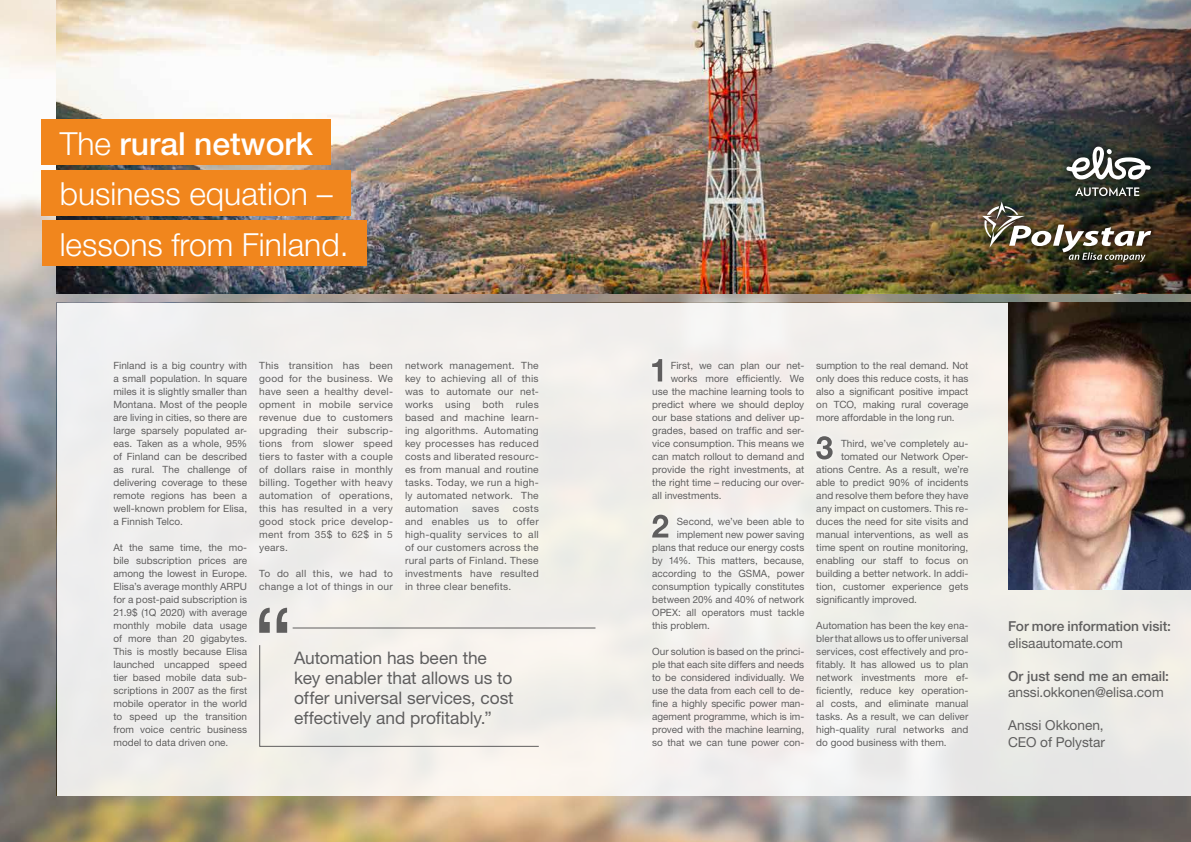
<style>
.page{position:relative;width:1191px;height:842px;background:#fff}
.page>*{position:absolute;margin:0;border:0;box-sizing:border-box;transform-origin:0 0}
.t1{font:300 31.9px "Helvetica Neue LT";color:#fff}
.t2{font:500 31.9px "Helvetica Neue LT";color:#fff}
.t3{font:17.3px/20px "Helvetica Neue LT";letter-spacing:-.005em;color:#5f5e5e}
.t4{font:13.7px/16.6px "Helvetica Neue LT";letter-spacing:-.005em;color:#5f5e5e}
.t5{font:500 13.7px "Helvetica Neue LT";color:#5f5e5e}
.t6{font:10px/13px "Helvetica Neue LT";letter-spacing:.005em;color:#5f5e5e;text-align:justify}
.t7{font:10px/13px "Helvetica Neue LT";letter-spacing:.025em;color:#5f5e5e}
.s1{font-weight:300}
</style>
<div class="page">
<img style="left:0;top:0;width:1191px;height:842px">
<div style="left:57px;top:303px;width:1134px;height:492px;background:#f1efec"></div>
<img style="left:57px;top:0;width:1134px;height:294px">
<img style="left:260px;top:0;width:931px;height:293px">
<div style="left:975px;top:196px;width:183px;height:73px;background:#000;opacity:.75"></div>
<img style="left:982px;top:202px;width:169px;height:60px">
<div style="left:1060px;top:140px;width:96px;height:63px;background:#000;opacity:.75"></div>
<svg style="left:1075px;top:187px;width:64px;height:9px"></svg>
<svg style="left:1066px;top:147px;width:84px;height:32px"></svg>
<div style="left:42px;top:170px;width:309px;height:45px;background:#f1861d"></div>
<div style="left:42px;top:119px;width:289px;height:46px;background:#f1861d"></div>
<div style="left:42px;top:221px;width:324px;height:45px;background:#f1861d"></div>
<svg style="left:652px;top:359px;width:10px;height:22px"></svg>
<svg style="left:652px;top:515px;width:16px;height:22px"></svg>
<svg style="left:816px;top:436px;width:16px;height:23px"></svg>
<svg style="left:259px;top:608px;width:28px;height:25px"></svg>
<hr style="left:293px;top:627px;width:302px;height:1px;background:#5f5e5e">
<svg style="left:259px;top:644px;width:281px;height:103px"></svg>
<img style="left:1008px;top:303px;width:183px;height:287px">
<h1 class="t2" style="left:60px;top:124px;width:255px"><span class="s1">The</span> rural network</h1>
<h1 class="t1" style="left:60px;top:174px;width:274px">business equation –</h1>
<h1 class="t1" style="left:60px;top:225px;width:290px">lessons from Finland.</h1>
<p class="t6" style="left:113px;top:359px;width:135px">Finland is a big country with a small population. In square miles it is slightly smaller than Montana. Most of the people are living in cities, so there are large sparsely populated ar&shy;eas. Taken as a whole, 95% of Finland can be described as rural. The challenge of delivering coverage to these remote regions has been a well-known problem for Elisa, a Finnish Telco.</p>
<p class="t6" style="left:113px;top:541px;width:135px">At the same time, the mo&shy;bile subscription prices are among the lowest in Europe.<br>Elisa’s average monthly ARPU for a post-paid subscription is 21.9$ (1Q 2020) with average monthly mobile data usage of more than 20 gigabytes.<br>This is mostly because Elisa launched uncapped speed tier based mobile data sub&shy;scriptions in 2007 as the first mobile operator in the world to speed up the transition from voice centric business model to data driven one.</p>
<p class="t6" style="left:259px;top:359px;width:135px">This transition has been good for the business. We have seen a healthy devel&shy;opment in mobile service revenue due to customers upgrading their subscrip&shy;tions from slower speed tiers to faster with a couple of dollars raise in monthly billing. Together with heavy automation of operations, this has resulted in a very good stock price develop&shy;ment from 35$ to 62$ in 5 years.</p>
<p class="t7" style="left:259px;top:567px;width:135px">To do all this, we had to change a lot of things in our</p>
<p class="t6" style="left:405px;top:359px;width:135px">network management. The key to achieving all of this was to automate our net&shy;works using both rules based and machine learn&shy;ing algorithms. Automating key processes has reduced costs and liberated resourc&shy;es from manual and routine tasks. Today, we run a high&shy;ly automated network. The automation</p>
<p class="t6" style="left:405px;top:502px;width:135px;text-indent:108px">costs and enables us to offer high-quality services to all of our customers across the rural parts of Finland. These investments have resulted in three clear benefits.</p>
<p class="t6" style="left:472px;top:502px;width:29px">saves</p>
<h2 class="t3" style="left:294px;top:648px;width:221px">Automation has been the key enabler that allows us to offer universal services, cost effectively and profitably.”</h2>
<p class="t6" style="left:670px;top:359px;width:135px">First, we can plan our net-</p>
<p class="t6" style="left:670px;top:372px;width:135px">works more efficiently. We</p>
<p class="t6" style="left:652px;top:385px;width:154px">use the machine learning tools to</p>
<p class="t6" style="left:652px;top:398px;width:154px">predict where we should deploy</p>
<p class="t6" style="left:652px;top:411px;width:154px">our base stations and deliver up-</p>
<p class="t6" style="left:652px;top:424px;width:154px">grades, based on traffic and ser-</p>
<p class="t6" style="left:652px;top:437px;width:154px">vice consumption. This means we</p>
<p class="t6" style="left:652px;top:450px;width:154px">can match rollout to demand and</p>
<p class="t6" style="left:652px;top:463px;width:154px">provide the right investments, at</p>
<p class="t6" style="left:652px;top:476px;width:154px">the right time – reducing our over-</p>
<p class="t6" style="left:652px;top:489px;width:71px">all investments.</p>
<p class="t6" style="left:677px;top:515px;width:129px">Second, we’ve been able to</p>
<p class="t6" style="left:677px;top:528px;width:129px">implement new power saving</p>
<p class="t6" style="left:652px;top:541px;width:154px">plans that reduce our energy costs</p>
<p class="t6" style="left:652px;top:554px;width:154px">by 14%. This matters, because,</p>
<p class="t6" style="left:652px;top:567px;width:154px">according to the GSMA, power</p>
<p class="t6" style="left:652px;top:580px;width:154px">consumption typically constitutes</p>
<p class="t6" style="left:652px;top:593px;width:154px">between 20% and 40% of network</p>
<p class="t6" style="left:652px;top:606px;width:154px">OPEX: all operators must tackle</p>
<p class="t6" style="left:652px;top:619px;width:59px">this problem.</p>
<p class="t6" style="left:652px;top:645px;width:154px">Our solution is based on the princi&shy;ple that each site differs and needs to be considered individually. We use the data from each cell to de&shy;fine a highly specific power man&shy;agement programme, which is im&shy;proved with the machine learning, so that we can tune power con-</p>
<p class="t6" style="left:816px;top:359px;width:154px">sumption to the real demand. Not only does this reduce costs, it has also a significant positive impact on TCO, making rural coverage more affordable in the long run.</p>
<p class="t6" style="left:841px;top:437px;width:129px">Third, we’ve completely au-</p>
<p class="t6" style="left:841px;top:450px;width:129px">tomated our Network Oper-</p>
<p class="t6" style="left:816px;top:463px;width:154px">ations Centre. As a result, we’re</p>
<p class="t6" style="left:816px;top:476px;width:154px">able to predict 90% of incidents</p>
<p class="t6" style="left:816px;top:489px;width:154px">and resolve them before they have</p>
<p class="t6" style="left:816px;top:502px;width:154px">any impact on customers. This re-</p>
<p class="t6" style="left:816px;top:515px;width:154px">duces the need for site visits and</p>
<p class="t6" style="left:816px;top:528px;width:154px">manual interventions, as well as</p>
<p class="t6" style="left:816px;top:541px;width:154px">time spent on routine monitoring,</p>
<p class="t6" style="left:816px;top:554px;width:154px">enabling our staff to focus on</p>
<p class="t6" style="left:816px;top:567px;width:154px">building a better network. In addi-</p>
<p class="t6" style="left:816px;top:580px;width:154px">tion, customer experience gets</p>
<p class="t6" style="left:816px;top:593px;width:102px">significantly improved.</p>
<p class="t6" style="left:816px;top:619px;width:154px">Automation has been the key ena&shy;bler that allows us to offer universal services, cost effectively and pro&shy;fitably. It has allowed us to plan network investments more ef&shy;ficiently, reduce key operation&shy;al costs, and eliminate manual tasks. As a result, we can deliver high-quality rural networks and do good business with them.</p>
<h3 class="t5" style="left:1008px;top:618px;width:164px">For more information visit:</h3>
<h3 class="t4" style="left:1008px;top:634px;width:116px">elisaautomate.com</h3>
<h3 class="t5" style="left:1008px;top:667px;width:162px">Or just send me an email:</h3>
<h3 class="t4" style="left:1008px;top:684px;width:157px">anssi.okkonen@elisa.com</h3>
<h3 class="t4" style="left:1008px;top:717px;width:99px">Anssi Okkonen,<br>CEO of Polystar</h3>
</div>
